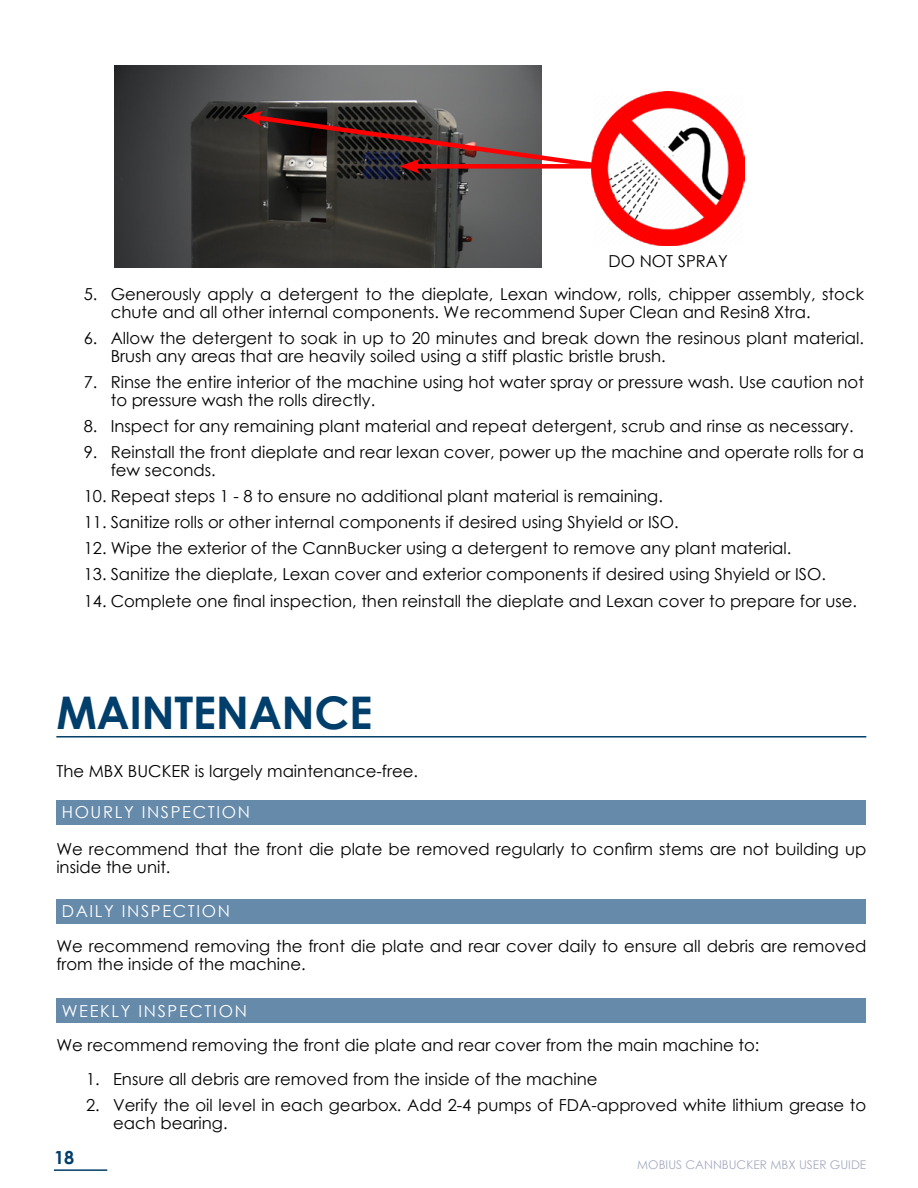
<style>
.page{position:relative;width:918px;height:1188px;background:#fff}
.page>*{position:absolute;margin:0;border:0;box-sizing:border-box;transform-origin:0 0}
.t1{font:700 45px "Century Gothic";letter-spacing:-.01em;color:#003e6b}
.t2{font:700 18px "Century Gothic";color:#003e6b}
.t3{font:16.5px/18px "Century Gothic";color:#000}
.t4{font:16.5px "Century Gothic";letter-spacing:.1em;color:#fff}
.t5{font:12px "Century Gothic";color:#a7abc0}
</style>
<div class="page">
<hr style="left:54px;top:1169px;width:53px;height:2px;background:#003e6b">
<hr style="left:56px;top:736px;width:810px;height:2px;background:#003e6b">
<div style="left:56px;top:801px;width:810px;height:24px;background:#668aaa"></div>
<div style="left:56px;top:899px;width:810px;height:25px;background:#668aaa"></div>
<div style="left:56px;top:999px;width:810px;height:24px;background:#668aaa"></div>
<img style="left:114px;top:66px;width:428px;height:201px">
<img style="left:591px;top:92px;width:154px;height:153px">
<svg style="left:242px;top:111px;width:366px;height:63px;background:#765251"></svg>
<p class="t3" style="left:609px;top:252px;width:121px">DO NOT SPRAY</p>
<p class="t3" style="left:111px;top:284px;width:755px;text-indent:-27px">5. Generously apply a detergent to the dieplate, Lexan window, rolls, chipper assembly, stock chute and all other internal components. We recommend Super Clean and Resin8 Xtra.</p>
<p class="t3" style="left:111px;top:329px;width:755px;text-indent:-27px">6. Allow the detergent to soak in up to 20 minutes and break down the resinous plant material.<br>Brush any areas that are heavily soiled using a stiff plastic bristle brush.</p>
<p class="t3" style="left:111px;top:373px;width:755px;text-indent:-27px">7. Rinse the entire interior of the machine using hot water spray or pressure wash. Use caution not to pressure wash the rolls directly.</p>
<p class="t3" style="left:84px;top:417px;width:771px">8. Inspect for any remaining plant material and repeat detergent, scrub and rinse as necessary.</p>
<p class="t3" style="left:111px;top:443px;width:755px;text-indent:-27px">9. Reinstall the front dieplate and rear lexan cover, power up the machine and operate rolls for a few seconds.</p>
<p class="t3" style="left:84px;top:487px;width:581px">10. Repeat steps 1 - 8 to ensure no additional plant material is remaining.</p>
<p class="t3" style="left:84px;top:513px;width:597px">11. Sanitize rolls or other internal components if desired using Shyield or ISO.</p>
<p class="t3" style="left:84px;top:539px;width:709px">12. Wipe the exterior of the CannBucker using a detergent to remove any plant material.</p>
<p class="t3" style="left:84px;top:565px;width:744px">13. Sanitize the dieplate, Lexan cover and exterior components if desired using Shyield or ISO.</p>
<p class="t3" style="left:84px;top:591px;width:775px">14. Complete one final inspection, then reinstall the dieplate and Lexan cover to prepare for use.</p>
<h1 class="t1" style="left:57px;top:679px;width:317px">MAINTENANCE</h1>
<p class="t3" style="left:56px;top:762px;width:363px">The MBX BUCKER is largely maintenance-free.</p>
<p class="t4" style="left:62px;top:801px;width:190px">HOURLY INSPECTION</p>
<p class="t3" style="left:56px;top:839px;width:811px">We recommend that the front die plate be removed regularly to confirm stems are not building up inside the unit.</p>
<p class="t4" style="left:62px;top:900px;width:170px">DAILY INSPECTION</p>
<p class="t3" style="left:56px;top:937px;width:812px">We recommend removing the front die plate and rear cover daily to ensure all debris are removed from the inside of the machine.</p>
<p class="t4" style="left:62px;top:999px;width:187px">WEEKLY INSPECTION</p>
<p class="t3" style="left:56px;top:1036px;width:705px">We recommend removing the front die plate and rear cover from the main machine to:</p>
<p class="t3" style="left:86px;top:1070px;width:513px">1. Ensure all debris are removed from the inside of the machine</p>
<p class="t3" style="left:113px;top:1096px;width:755px;text-indent:-27px">2. Verify the oil level in each gearbox. Add 2-4 pumps of FDA-approved white lithium grease to each bearing.</p>
<p class="t2" style="left:54px;top:1144px;width:22px">18</p>
<p class="t5" style="left:637px;top:1157px;width:231px">MOBIUS CANNBUCKER MBX USER GUIDE</p>
</div>
